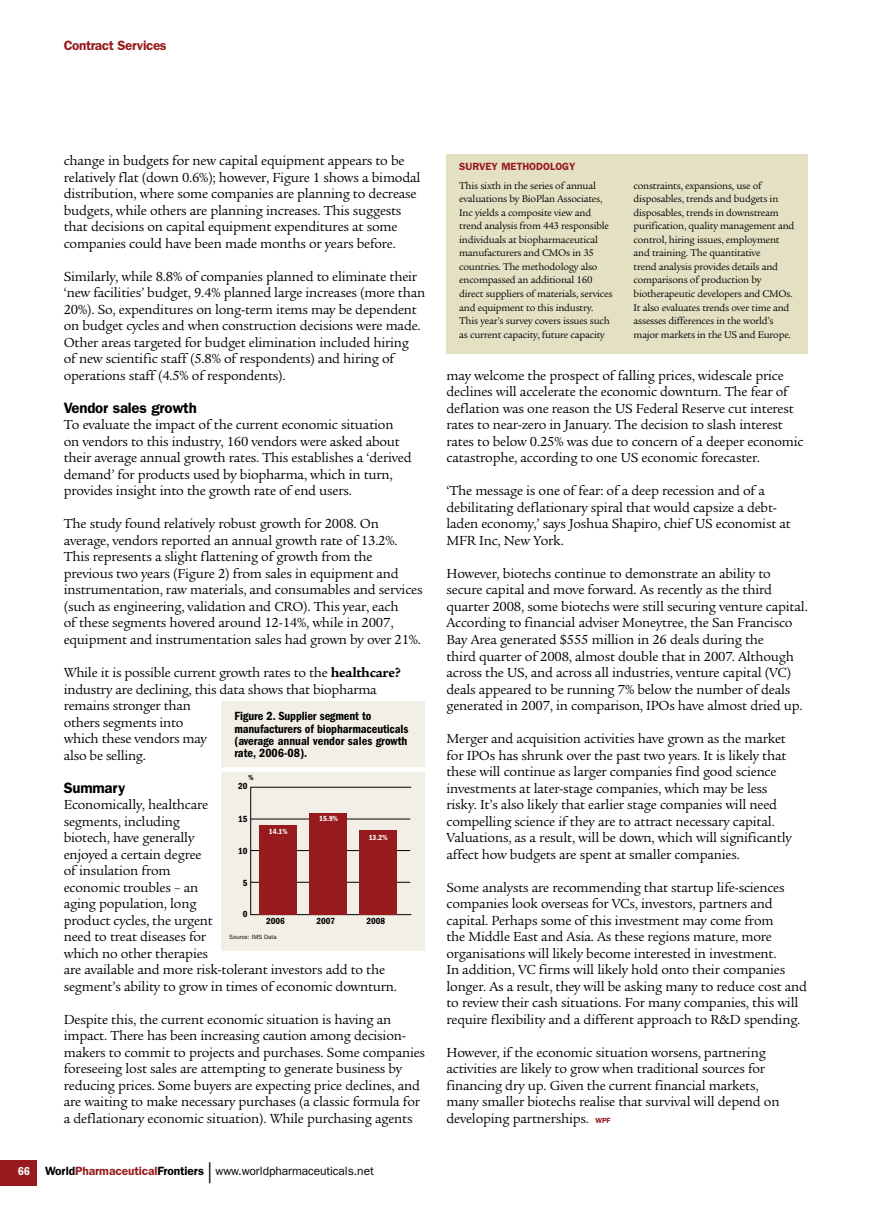
<style>
.page{position:relative;width:893px;height:1217px;background:#fff}
.page>*{position:absolute;margin:0;border:0;box-sizing:border-box;transform-origin:0 0}
.t1{font:600 15px "ITC Franklin Gothic Std";letter-spacing:-.015em;color:#000}
.t2{font:14.25px/16.5px "Legacy Serif Std";letter-spacing:-.015em;color:#000}
.t3{font:600 13.5px "ITC Franklin Gothic Std";letter-spacing:-.03em;color:#971b1e}
.t4{font:12.3px/12.3px "ITC Franklin Gothic Std Dm Cd";letter-spacing:-.01em;color:#000}
.t5{font:12px "ITC Franklin Gothic Std";letter-spacing:-.01em;color:#000}
.t6{font:12px "ITC Franklin Gothic Std Dm Cd";color:#fff}
.t7{font:10.5px/13.5px "Legacy Serif Std";letter-spacing:-.02em;color:#000}
.t8{font:600 10.5px "ITC Franklin Gothic Std";color:#971b1e}
.t9{font:9.15px "ITC Franklin Gothic Std Dm Cd";color:#000}
.t10{font:7.65px "ITC Franklin Gothic Std Dm Cd";color:#fff}
.t11{font:7.65px "ITC Franklin Gothic Std Dm Cd";color:#000}
.t12{font:6.15px "ITC Franklin Gothic Std";color:#000}
.s1{font-weight:700}
.s2{font-weight:600}
.s3{font-weight:600;color:#971b1e}
.s4{font-size:21px}
.s5{font-family:"ITC Franklin Gothic Std";font-weight:600;font-size:7.5px;color:#971b1e}
</style>
<div class="page">
<div style="left:0;top:1160px;width:37px;height:25px;background:#971b1e"></div>
<div style="left:221px;top:700px;width:204px;height:250px;background:#f2f0e6"></div>
<hr style="left:221px;top:767px;width:204px;height:4px;background:#fff">
<hr style="left:251px;top:818px;width:159px;height:1px;background:#000">
<hr style="left:251px;top:850px;width:159px;height:1px;background:#000">
<hr style="left:251px;top:881px;width:159px;height:1px;background:#000">
<div style="left:260px;top:824px;width:37px;height:90px;background:#971b1e"></div>
<div style="left:309px;top:813px;width:38px;height:101px;background:#971b1e"></div>
<div style="left:359px;top:830px;width:38px;height:84px;background:#971b1e"></div>
<div style="left:446px;top:154px;width:362px;height:200px;background:#e4e0c3"></div>
<p class="t3" style="left:64px;top:37px;width:104px">Contract Services</p>
<p class="t2" style="left:64px;top:152px;width:358px">change in budgets for new capital equipment appears to be relatively flat (down 0.6%); however, Figure 1 shows a bimodal distribution, where some companies are planning to decrease budgets, while others are planning increases. This suggests that decisions on capital equipment expenditures at some companies could have been made months or years before.</p>
<p class="t2" style="left:64px;top:268px;width:363px">Similarly, while 8.8% of companies planned to eliminate their ‘new facilities’ budget, 9.4% planned large increases (more than 20%). So, expenditures on long-term items may be dependent on budget cycles and when construction decisions were made.<br>Other areas targeted for budget elimination included hiring<br>of new scientific staff (5.8% of respondents) and hiring of operations staff (4.5% of respondents).</p>
<p class="t1" style="left:64px;top:398px;width:135px">Vendor sales growth</p>
<p class="t2" style="left:64px;top:416px;width:349px">To evaluate the impact of the current economic situation on vendors to this industry, 160 vendors were asked about their average annual growth rates. This establishes a ‘derived demand’ for products used by biopharma, which in turn, provides insight into the growth rate of end users.</p>
<p class="t2" style="left:64px;top:515px;width:360px">The study found relatively robust growth for 2008. On average, vendors reported an annual growth rate of 13.2%.<br>This represents a slight flattening of growth from the previous two years (Figure 2) from sales in equipment and instrumentation, raw materials, and consumables and services (such as engineering, validation and CRO). This year, each<br>of these segments hovered around 12-14%, while in 2007, equipment and instrumentation sales had grown by over 21%.</p>
<p class="t2" style="left:64px;top:664px;width:338px">While it is possible current growth rates to the <span class="s1">healthcare? </span>industry are declining, this data shows that biopharma remains stronger than<br>others segments into<br>which these vendors may<br>also be selling.</p>
<p class="t1" style="left:64px;top:778px;width:63px">Summary</p>
<p class="t2" style="left:64px;top:796px;width:335px">Economically, healthcare<br>segments, including<br>biotech, have generally<br>enjoyed a certain degree<br>of insulation from<br>economic troubles – an<br>aging population, long<br>product cycles, the urgent<br>need to treat diseases for<br>which no other therapies<br>are available and more risk-tolerant investors add to the segment’s ability to grow in times of economic downturn.</p>
<p class="t2" style="left:64px;top:1010px;width:363px">Despite this, the current economic situation is having an impact. There has been increasing caution among decision&shy;makers to commit to projects and purchases. Some companies foreseeing lost sales are attempting to generate business by reducing prices. Some buyers are expecting price declines, and are waiting to make necessary purchases (a classic formula for a deflationary economic situation). While purchasing agents</p>
<p class="t4" style="left:234px;top:710px;width:176px">Figure 2. Supplier segment to manufacturers of biopharmaceuticals (average annual vendor sales growth rate, 2006-08).</p>
<p class="t11" style="left:249px;top:773px;width:7px">%</p>
<p class="t9" style="left:238px;top:780px;width:11px">20</p>
<p class="t10" style="left:319px;top:814px;width:20px">15.9%</p>
<p class="t9" style="left:238px;top:814px;width:11px">15</p>
<p class="t10" style="left:269px;top:827px;width:20px">14.1%</p>
<p class="t10" style="left:369px;top:832px;width:20px">13.2%</p>
<p class="t9" style="left:238px;top:845px;width:11px">10</p>
<p class="t9" style="left:243px;top:877px;width:6px">5</p>
<p class="t9" style="left:243px;top:908px;width:6px">0</p>
<p class="t12" style="left:229px;top:932px;width:49px">Source: IMS Data</p>
<p class="t9" style="left:266px;top:915px;width:20px">2006</p>
<p class="t9" style="left:316px;top:915px;width:20px">2007</p>
<p class="t9" style="left:367px;top:915px;width:20px">2008</p>
<p class="t6" style="left:18px;top:1163px;width:14px">66</p>
<p class="t5" style="left:45px;top:1163px;width:330px"><span class="s2">World</span><span class="s3">Pharmaceutical</span><span class="s2">Frontiers</span> <span class="s4">|</span> www.worldpharmaceuticals.net</p>
<p class="t8" style="left:459px;top:160px;width:118px">Survey methodology</p>
<p class="t7" style="left:459px;top:179px;width:155px">This sixth in the series of annual evaluations by BioPlan Associates, Inc yields a composite view and trend analysis from 443 responsible individuals at biopharmaceutical manufacturers and CMOs in 35 countries. The methodology also encompassed an additional 160 direct suppliers of materials, services and equipment to this industry.<br>This year’s survey covers issues such as current capacity, future capacity</p>
<p class="t7" style="left:634px;top:179px;width:162px">constraints, expansions, use of disposables, trends and budgets in disposables, trends in downstream purification, quality management and control, hiring issues, employment and training. The quantitative<br>trend analysis provides details and comparisons of production by biotherapeutic developers and CMOs.<br>It also evaluates trends over time and assesses differences in the world’s major markets in the US and Europe.</p>
<p class="t2" style="left:446px;top:367px;width:359px">may welcome the prospect of falling prices, widescale price declines will accelerate the economic downturn. The fear of deflation was one reason the US Federal Reserve cut interest rates to near-zero in January. The decision to slash interest rates to below 0.25% was due to concern of a deeper economic catastrophe, according to one US economic forecaster.</p>
<p class="t2" style="left:446px;top:482px;width:346px">‘The message is one of fear: of a deep recession and of a debilitating deflationary spiral that would capsize a debt&shy;laden economy,’ says Joshua Shapiro, chief US economist at MFR Inc, New York.</p>
<p class="t2" style="left:446px;top:565px;width:363px">However, biotechs continue to demonstrate an ability to secure capital and move forward. As recently as the third quarter 2008, some biotechs were still securing venture capital.<br>According to financial adviser Moneytree, the San Francisco Bay Area generated $555 million in 26 deals during the<br>third quarter of 2008, almost double that in 2007. Although across the US, and across all industries, venture capital (VC) deals appeared to be running 7% below the number of deals generated in 2007, in comparison, IPOs have almost dried up.</p>
<p class="t2" style="left:446px;top:730px;width:347px">Merger and acquisition activities have grown as the market for IPOs has shrunk over the past two years. It is likely that these will continue as larger companies find good science investments at later-stage companies, which may be less risky. It’s also likely that earlier stage companies will need compelling science if they are to attract necessary capital.<br>Valuations, as a result, will be down, which will significantly affect how budgets are spent at smaller companies.</p>
<p class="t2" style="left:446px;top:878px;width:362px">Some analysts are recommending that startup life-sciences companies look overseas for VCs, investors, partners and capital. Perhaps some of this investment may come from<br>the Middle East and Asia. As these regions mature, more organisations will likely become interested in investment.<br>In addition, VC firms will likely hold onto their companies longer. As a result, they will be asking many to reduce cost and to review their cash situations. For many companies, this will require flexibility and a different approach to R&amp;D spending.</p>
<p class="t2" style="left:446px;top:1043px;width:335px">However, if the economic situation worsens, partnering activities are likely to grow when traditional sources for financing dry up. Given the current financial markets, many smaller biotechs realise that survival will depend on developing partnerships. <span class="s5">wpf</span></p>
</div>
